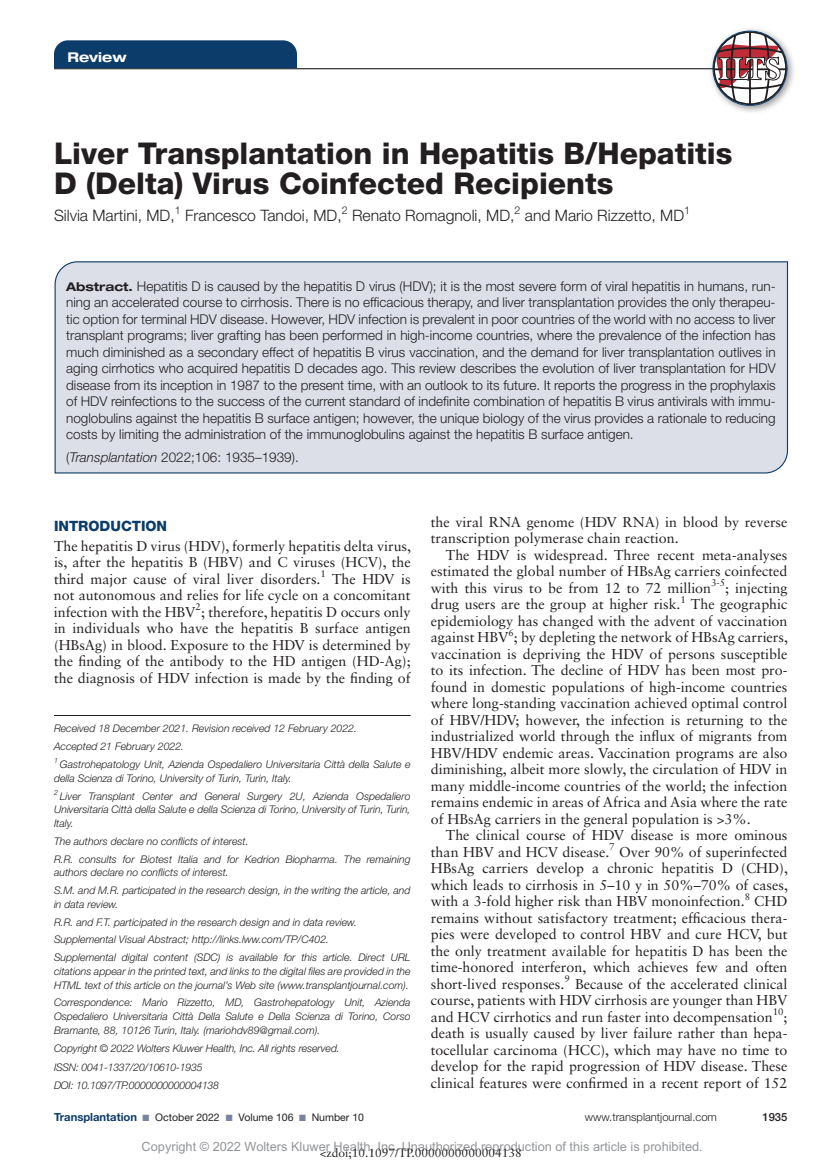
<style>
.page{position:relative;width:837px;height:1161px;background:#fff}
.page>*{position:absolute;margin:0;border:0;box-sizing:border-box;transform-origin:0 0}
.t1{font:800 30px/30px "Helvetica Neue LT Std";color:#231f20}
.t2{font:300 15.75px "Helvetica Neue LT Std";color:#231f20}
.t3{font:14.25px/16.5px "Sabon LT Std";color:#231f20;text-align:justify}
.t4{font:800 14.25px "Helvetica Neue LT Std";color:#0c3c6a}
.t5{font:300 13.5px/16.5px "Helvetica Neue LT Std";color:#231f20;text-align:justify}
.t6{font:700 expanded 13.5px "Helvetica Neue LT Std";color:#fff}
.t7{font:12.75px "Arial MT Std";color:#939598}
.t8{font:12px "Sabon LT Std";color:#231f20}
.t9{font:300 11.25px "Helvetica Neue LT Std";color:#231f20}
.t10{font:500 11.25px "Helvetica Neue LT Std";color:#231f20}
.t11{font:300 10.65px "Helvetica Neue LT Std";color:#231f20}
.t12{font:italic 300 10.5px/18px "Helvetica Neue LT Std";color:#231f20}
.t13{font:italic 300 10.5px/18px "Helvetica Neue LT Std";letter-spacing:-.02em;color:#231f20}
.t14{font:10.5px "Helvetica Neue LT Std";color:#231f20}
.t15{font:9.75px "Sabon LT Std";color:#231f20}
.s1{font-weight:700;font-stretch:expanded;font-size:12px}
.s2{font-style:italic}
.s3{font-weight:700;font-size:11.25px;color:#0c3c6a}
.s4{color:#7a82a1}
</style>
<div class="page">
<hr style="left:54px;top:68px;width:734px;height:1px;background:#231f20">
<hr style="left:54px;top:715px;width:357px;height:1px;background:#231f20">
<div style="left:54px;top:40px;width:243px;height:28px;background:#0c3c6a"></div>
<div style="left:54px;top:261px;width:735px;height:213px;background:#dcdfe8"></div>
<div style="left:708px;top:26px;width:88px;height:89px;background:#231f20;opacity:.45"></div>
<svg style="left:713px;top:31px;width:74px;height:74px"></svg>
<div style="left:713px;top:31px;width:74px;height:75px;border:1px solid #0c3c6a;border-radius:50%"></div>
<p class="t6" style="left:68px;top:48px;width:61px">Review</p>
<h1 class="t1" style="left:54px;top:138px;width:680px">Liver Transplantation in Hepatitis B/Hepatitis<br>D (Delta) Virus Coinfected Recipients</h1>
<p class="t2" style="left:54px;top:206px;width:122px">Silvia Martini, MD,</p>
<p class="t11" style="left:175px;top:203px;width:7px">1</p>
<p class="t2" style="left:185px;top:206px;width:158px">Francesco Tandoi, MD,</p>
<p class="t11" style="left:342px;top:203px;width:7px">2</p>
<p class="t2" style="left:352px;top:206px;width:164px">Renato Romagnoli, MD,</p>
<p class="t11" style="left:515px;top:203px;width:7px">2</p>
<p class="t2" style="left:525px;top:206px;width:161px">and Mario Rizzetto, MD</p>
<p class="t11" style="left:684px;top:203px;width:7px">1</p>
<p class="t5" style="left:66px;top:278px;width:711px"><span class="s1">Abstract.</span> Hepatitis D is caused by the hepatitis D virus (HDV); it is the most severe form of viral hepatitis in humans, run&shy;ning an accelerated course to cirrhosis. There is no efficacious therapy, and liver transplantation provides the only therapeu&shy;tic option for terminal HDV disease. However, HDV infection is prevalent in poor countries of the world with no access to liver transplant programs; liver grafting has been performed in high-income countries, where the prevalence of the infection has much diminished as a secondary effect of hepatitis B virus vaccination, and the demand for liver transplantation outlives in aging cirrhotics who acquired hepatitis D decades ago. This review describes the evolution of liver transplantation for HDV disease from its inception in 1987 to the present time, with an outlook to its future. It reports the progress in the prophylaxis of HDV reinfections to the success of the current standard of indefinite combination of hepatitis B virus antivirals with immu&shy;noglobulins against the hepatitis B surface antigen; however, the unique biology of the virus provides a rationale to reducing costs by limiting the administration of the immunoglobulins against the hepatitis B surface antigen.</p>
<p class="t5" style="left:66px;top:449px;width:234px">(<span class="s2">Transplantation</span> 2022;106: 1935–1939).</p>
<p class="t4" style="left:54px;top:518px;width:115px">INTRODUCTION</p>
<p class="t3" style="left:54px;top:537px;width:359px">The hepatitis D virus (HDV), formerly hepatitis delta virus, is, after the hepatitis B (HBV) and C viruses (HCV), the third major cause of viral liver disorders.<sup>1</sup> The HDV is not autonomous and relies for life cycle on a concomitant infection with the HBV ; therefore, hepatitis D occurs only</p>
<p class="t15" style="left:196px;top:601px;width:7px">2</p>
<p class="t3" style="left:54px;top:620px;width:358px">in individuals who have the hepatitis B surface antigen (HBsAg) in blood. Exposure to the HDV is determined by the finding of the antibody to the HD antigen (HD-Ag); the diagnosis of HDV infection is made by the finding of</p>
<p class="t12" style="left:54px;top:719px;width:358px">Received 18 December 2021. Revision received 12 February 2022.<br>Accepted 21 February 2022.<br><sup>1</sup> Gastrohepatology Unit, Azienda Ospedaliero Universitaria Città della Salute e</p>
<p class="t12" style="left:54px;top:769px;width:358px">della Scienza di Torino, University of Turin, Turin, Italy.<br><sup>2</sup> Liver Transplant Center and General Surgery 2U, Azienda Ospedaliero</p>
<p class="t12" style="left:54px;top:802px;width:358px;line-height:13.5px">Universitaria Città della Salute e della Scienza di Torino, University of Turin, Turin,<br>Italy.</p>
<p class="t12" style="left:54px;top:832px;width:358px">The authors declare no conflicts of interest.<br>R.R. consults for Biotest Italia and for Kedrion Biopharma. The remaining</p>
<p class="t12" style="left:54px;top:863px;width:358px">authors declare no conflicts of interest.<br>S.M. and M.R. participated in the research design, in the writing the article, and</p>
<p class="t12" style="left:54px;top:895px;width:358px">in data review.<br>R.R. and F.T. participated in the research design and in data review.<br>Supplemental Visual Abstract; http://links.lww.com/TP/C402.<br>Supplemental digital content (SDC) is available for this article. Direct URL</p>
<p class="t12" style="left:54px;top:964px;width:358px;line-height:13.5px">citations appear in the printed text, and links to the digital files are provided in the<br>HTML text of this article on the journal’s Web site (www.transplantjournal.com).</p>
<p class="t12" style="left:54px;top:996px;width:358px;line-height:13.5px;text-align:justify">Correspondence: Mario Rizzetto, MD, Gastrohepatology Unit, Azienda Ospedaliero Universitaria Città Della Salute e Della Scienza di Torino, Corso Bramante, 88, 10126 Turin, Italy. (mariohdv89@gmail.com).</p>
<p class="t12" style="left:54px;top:1039px;width:287px">Copyright © 2022 Wolters Kluwer Health, Inc. All rights reserved.</p>
<p class="t13" style="left:54px;top:1058px;width:167px">ISSN: 0041-1337/20/10610-1935<br>DOI: 10.1097/TP.0000000000004138</p>
<p class="t3" style="left:431px;top:513px;width:358px">the viral RNA genome (HDV RNA) in blood by reverse transcription polymerase chain reaction.</p>
<p class="t3" style="left:431px;top:546px;width:358px;text-indent:15px">The HDV is widespread. Three recent meta-analyses estimated the global number of HBsAg carriers coinfected with this virus to be from 12 to 72 million</p>
<p class="t15" style="left:711px;top:577px;width:16px">3-5</p>
<p class="t3" style="left:725px;top:579px;width:64px">; injecting</p>
<p class="t3" style="left:431px;top:596px;width:251px">drug users are the group at higher risk.</p>
<p class="t15" style="left:681px;top:594px;width:7px">1</p>
<p class="t3" style="left:431px;top:596px;width:359px;text-indent:260px">The geographic epidemiology has changed with the advent of vaccination against HBV ; by depleting the network of HBsAg carriers,</p>
<p class="t15" style="left:509px;top:627px;width:7px">6</p>
<p class="t3" style="left:431px;top:645px;width:358px">vaccination is depriving the HDV of persons susceptible to its infection. The decline of HDV has been most pro&shy;found in domestic populations of high-income countries where long-standing vaccination achieved optimal control of HBV/HDV; however, the infection is returning to the industrialized world through the influx of migrants from HBV/HDV endemic areas. Vaccination programs are also diminishing, albeit more slowly, the circulation of HDV in many middle-income countries of the world; the infection remains endemic in areas of Africa and Asia where the rate of HBsAg carriers in the general population is &gt;3%.</p>
<p class="t3" style="left:431px;top:827px;width:359px;text-indent:15px">The clinical course of HDV disease is more ominous than HBV and HCV disease.<sup>7</sup> Over 90% of superinfected HBsAg carriers develop a chronic hepatitis D (CHD), which leads to cirrhosis in 5–10 y in 50%–70% of cases, with a 3-fold higher risk than HBV monoinfection.<sup>8</sup> CHD remains without satisfactory treatment; efficacious thera&shy;pies were developed to control HBV and cure HCV, but the only treatment available for hepatitis D has been the time-honored interferon, which achieves few and often short-lived responses.</p>
<p class="t15" style="left:564px;top:973px;width:7px">9</p>
<p class="t3" style="left:431px;top:975px;width:358px;text-indent:144px">Because of the accelerated clinical course, patients with HDV cirrhosis are younger than HBV and HCV cirrhotics and run faster into decompensation</p>
<p class="t15" style="left:773px;top:1006px;width:12px">10</p>
<p class="t3" style="left:431px;top:1008px;width:358px;text-indent:353px">; death is usually caused by liver failure rather than hepa&shy;tocellular carcinoma (HCC), which may have no time to develop for the rapid progression of HDV disease. These clinical features were confirmed in a recent report of 152</p>
<p class="t14" style="left:54px;top:1111px;width:312px"><span class="s3">Transplantation</span> <span class="s4">■</span> October 2022 <span class="s4">■</span> Volume 106 <span class="s4">■</span> Number 10</p>
<p class="t9" style="left:585px;top:1110px;width:134px">www.transplantjournal.com</p>
<p class="t10" style="left:762px;top:1110px;width:27px">1935</p>
<p class="t7" style="left:142px;top:1139px;width:563px">Copyright © 2022 Wolters Kluwer Health, Inc. Unauthorized reproduction of this article is prohibited.</p>
<p class="t8" style="left:320px;top:1146px;width:203px">&lt;zdoi;10.1097/TP.0000000000004138</p>
</div>
